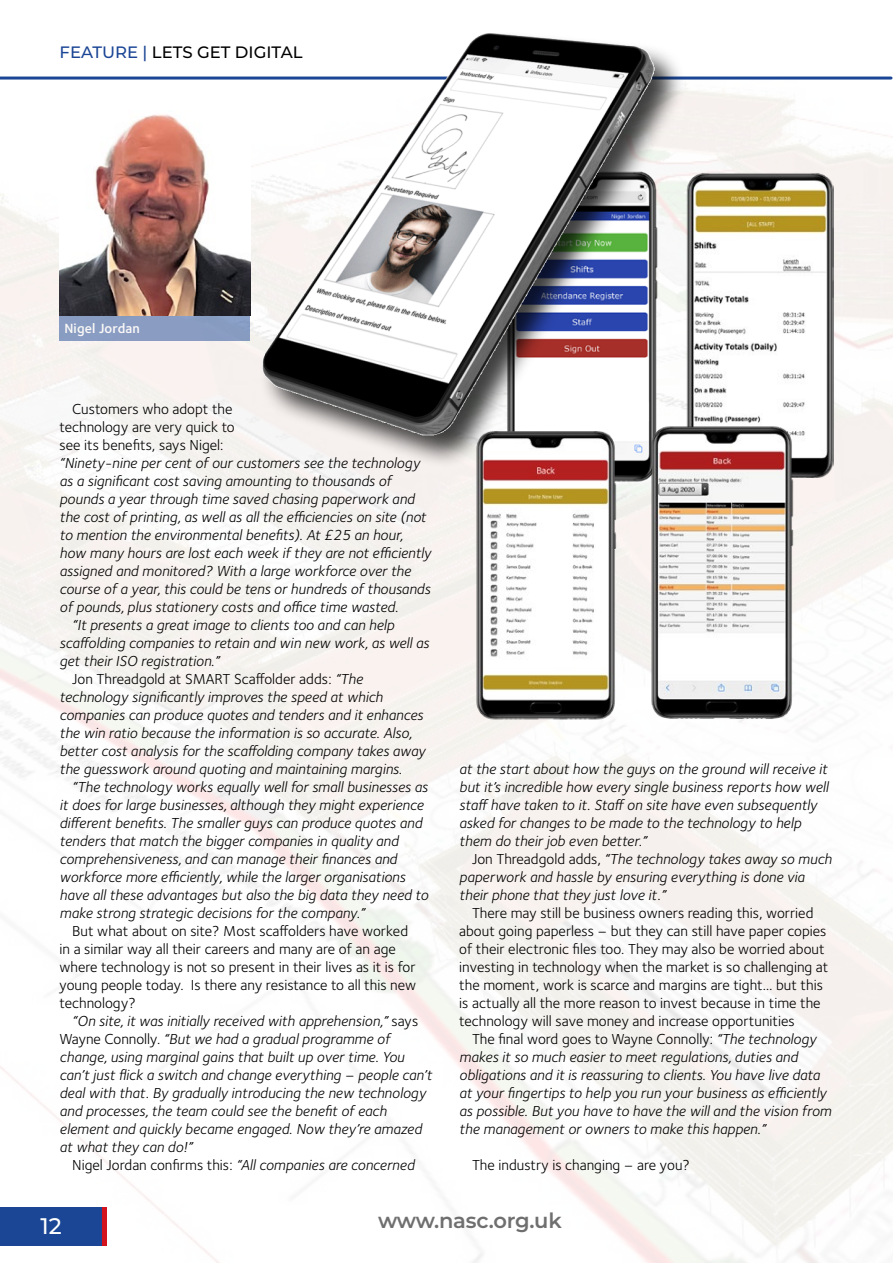
<style>
.page{position:relative;width:893px;height:1263px;background:#fff}
.page>*{position:absolute;margin:0;border:0;box-sizing:border-box;transform-origin:0 0}
.t1{font:100 22.5px "Montserrat";color:#fff}
.t2{font:100 21px "Montserrat";letter-spacing:-.01em;color:#706f6f}
.t3{font:500 16.5px "Montserrat";color:#000}
.t4{font:italic 15px/18px "Foundry Sterling";color:#000}
.t5{font:15px/18px "Foundry Sterling";color:#000}
.t6{font:600 13.8px "Foundry Sterling";letter-spacing:.01em;color:#fff}
.s1{color:#1b4695}
.s2{font-style:italic}
.s3{font-style:normal}
</style>
<div class="page">
<img style="left:0;top:77px;width:893px;height:1186px">
<div style="left:0;top:1208px;width:102px;height:38px;background:#1b4695"></div>
<div style="left:102px;top:1208px;width:5px;height:38px;background:#d2131d"></div>
<hr style="left:0;top:77px;width:891px;height:3px;background:#1b4695">
<div style="left:60px;top:316px;width:190px;height:24px;background:#8a9cc2"></div>
<img style="left:60px;top:111px;width:190px;height:205px">
<div style="left:259px;top:30px;width:428px;height:438px;background:#000;opacity:.75"></div>
<img style="left:252px;top:34px;width:414px;height:401px">
<img style="left:683px;top:168px;width:150px;height:310px">
<img style="left:471px;top:422px;width:150px;height:301px">
<img style="left:648px;top:422px;width:149px;height:305px">
<p class="t3" style="left:60px;top:41px;width:244px"><span class="s1">FEATURE |</span> LETS GET DIGITAL</p>
<p class="t6" style="left:64px;top:320px;width:77px">Nigel Jordan</p>
<p class="t5" style="left:60px;top:400px;width:177px;text-indent:13px">Customers who adopt the technology are very quick to see its benefits, says Nigel:</p>
<p class="t4" style="left:60px;top:454px;width:362px">“Ninety-nine per cent of our customers see the technology</p>
<p class="t4" style="left:60px;top:472px;width:333px">as a significant cost saving amounting to thousands of</p>
<p class="t4" style="left:60px;top:490px;width:357px">pounds a year through time saved chasing paperwork and</p>
<p class="t4" style="left:60px;top:508px;width:368px">the cost of printing, as well as all the efficiencies on site (not</p>
<p class="t4" style="left:60px;top:526px;width:345px">to mention the environmental benefits). At £25 an hour,</p>
<p class="t4" style="left:60px;top:544px;width:373px">how many hours are lost each week if they are not efficiently</p>
<p class="t4" style="left:60px;top:562px;width:353px">assigned and monitored? With a large workforce over the</p>
<p class="t4" style="left:60px;top:580px;width:372px">course of a year, this could be tens or hundreds of thousands</p>
<p class="t4" style="left:60px;top:598px;width:340px">of pounds, plus stationery costs and office time wasted.</p>
<p class="t4" style="left:72px;top:616px;width:324px">“It presents a great image to clients too and can help</p>
<p class="t4" style="left:60px;top:634px;width:371px">scaffolding companies to retain and win new work, as well as</p>
<p class="t4" style="left:60px;top:652px;width:161px">get their ISO registration.”</p>
<p class="t5" style="left:72px;top:670px;width:292px">Jon Threadgold at SMART Scaffolder adds: <span class="s2">“The</span></p>
<p class="t4" style="left:60px;top:688px;width:325px">technology significantly improves the speed at which</p>
<p class="t4" style="left:60px;top:706px;width:365px">companies can produce quotes and tenders and it enhances</p>
<p class="t4" style="left:60px;top:724px;width:354px">the win ratio because the information is so accurate. Also,</p>
<p class="t4" style="left:60px;top:742px;width:367px">better cost analysis for the scaffolding company takes away</p>
<p class="t4" style="left:60px;top:760px;width:344px">the guesswork around quoting and maintaining margins.</p>
<p class="t4" style="left:72px;top:778px;width:357px">“The technology works equally well for small businesses as</p>
<p class="t4" style="left:60px;top:796px;width:366px">it does for large businesses, although they might experience</p>
<p class="t4" style="left:60px;top:814px;width:364px">different benefits. The smaller guys can produce quotes and</p>
<p class="t4" style="left:60px;top:832px;width:341px">tenders that match the bigger companies in quality and</p>
<p class="t4" style="left:60px;top:850px;width:339px">comprehensiveness, and can manage their finances and</p>
<p class="t4" style="left:60px;top:868px;width:347px">workforce more efficiently, while the larger organisations</p>
<p class="t4" style="left:60px;top:886px;width:370px">have all these advantages but also the big data they need to</p>
<p class="t4" style="left:60px;top:904px;width:307px">make strong strategic decisions for the company.”</p>
<p class="t5" style="left:60px;top:922px;width:358px;text-indent:13px">But what about on site? Most scaffolders have worked in a similar way all their careers and many are of an age where technology is not so present in their lives as it is for young people today. Is there any resistance to all this new technology?</p>
<p class="t4" style="left:60px;top:1012px;width:374px;text-indent:13px">“On site, it was initially received with apprehension,” <span class="s3">says Wayne Connolly.</span> “But we had a gradual programme of change, using marginal gains that built up over time. You can’t just flick a switch and change everything – people can’t deal with that. By gradually introducing the new technology and processes, the team could see the benefit of each element and quickly became engaged. Now they’re amazed at what they can do!”</p>
<p class="t4" style="left:72px;top:1156px;width:344px"><span class="s3">Nigel Jordan confirms this:</span> “All companies are concerned</p>
<p class="t4" style="left:459px;top:760px;width:371px">at the start about how the guys on the ground will receive it but it’s incredible how every single business reports how well staff have taken to it. Staff on site have even subsequently asked for changes to be made to the technology to help them do their job even better.”</p>
<p class="t4" style="left:459px;top:850px;width:374px;text-indent:13px"><span class="s3">Jon Threadgold adds,</span> “The technology takes away so much paperwork and hassle by ensuring everything is done via their phone that they just love it.”</p>
<p class="t5" style="left:459px;top:904px;width:371px;text-indent:13px">There may still be business owners reading this, worried about going paperless – but they can still have paper copies of their electronic files too. They may also be worried about investing in technology when the market is so challenging at the moment, work is scarce and margins are tight… but this is actually all the more reason to invest because in time the technology will save money and increase opportunities</p>
<p class="t4" style="left:459px;top:1030px;width:374px;text-indent:13px"><span class="s3">The final word goes to Wayne Connolly:</span> “The technology makes it so much easier to meet regulations, duties and obligations and it is reassuring to clients. You have live data at your fingertips to help you run your business as efficiently as possible. But you have to have the will and the vision from the management or owners to make this happen.”</p>
<p class="t5" style="left:472px;top:1156px;width:219px">The industry is changing – are you?</p>
<h1 class="t1" style="left:40px;top:1211px;width:23px">12</h1>
<h2 class="t2" style="left:378px;top:1206px;width:185px">www.nasc.org.uk</h2>
</div>
